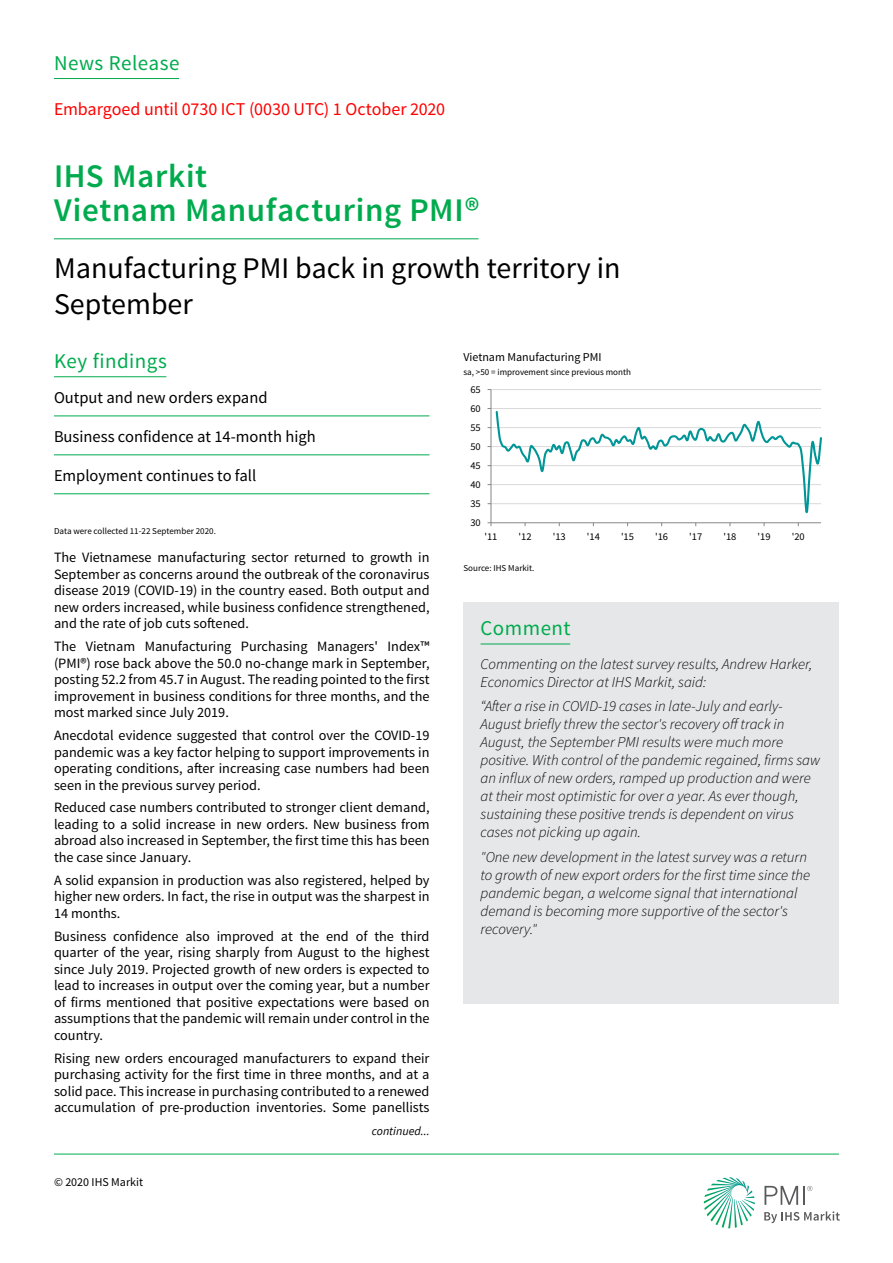
<style>
.page{position:relative;width:893px;height:1263px;background:#fff}
.page>*{position:absolute;margin:0;border:0;box-sizing:border-box;transform-origin:0 0}
.t1{font:600 33px/34.5px "Source Sans Pro";letter-spacing:.02em;color:#00ab4e}
.t2{font:30px/36px "Source Sans Pro";color:#000}
.t3{font:21px "Source Sans Pro";letter-spacing:.025em;color:#00ab4e}
.t4{font:18px "Source Sans Pro";letter-spacing:-.005em;color:#f00}
.t5{font:16.5px "Source Sans Pro";color:#000}
.t6{font:italic 300 15px/18px "Source Sans Pro";color:#000}
.t7{font:14.25px/16.5px "Source Sans Pro";color:#000;text-align:justify}
.t8{font:12px "Source Sans Pro";color:#000}
.t9{font:italic 12px "Source Sans Pro";color:#000}
.t10{font:10.35px "Source Sans Pro";letter-spacing:-.005em;color:#000}
.t11{font:9px "Source Sans Pro";color:#000}
</style>
<div class="page">
<svg style="left:704px;top:1177px;width:51px;height:51px"></svg>
<svg style="left:764px;top:1211px;width:76px;height:12px"></svg>
<svg style="left:764px;top:1186px;width:48px;height:19px"></svg>
<hr style="left:54px;top:1154px;width:785px;height:1px;background:#00ab4e">
<hr style="left:491px;top:389px;width:330px;height:1px;background:#d9d9d9">
<hr style="left:491px;top:390px;width:1px;height:133px;background:#868686">
<hr style="left:491px;top:522px;width:330px;height:1px;background:#868686">
<svg style="left:488px;top:522px;width:4px;height:4px"></svg>
<svg style="left:488px;top:408px;width:334px;height:105px"></svg>
<hr style="left:54px;top:376px;width:112px;height:1px;background:#00ab4e">
<hr style="left:54px;top:78px;width:125px;height:1px;background:#00ab4e">
<hr style="left:54px;top:238px;width:424px;height:1px;background:#00ab4e">
<hr style="left:54px;top:416px;width:375px;height:1px;background:#00ab4e">
<hr style="left:54px;top:455px;width:375px;height:1px;background:#00ab4e">
<hr style="left:54px;top:493px;width:375px;height:1px;background:#00ab4e">
<div style="left:463px;top:602px;width:376px;height:56px;background:#e6e7e8"></div>
<hr style="left:480px;top:644px;width:90px;height:1px;background:#00ab4e">
<div style="left:463px;top:658px;width:376px;height:345px;background:#e6e7e8"></div>
<h3 class="t3" style="left:54px;top:50px;width:127px">News Release</h3>
<p class="t4" style="left:54px;top:98px;width:393px">Embargoed until 0730 ICT (0030 UTC) 1 October 2020</p>
<h1 class="t1" style="left:54px;top:160px;width:427px">IHS Markit<br>Vietnam Manufacturing PMI®</h1>
<h2 class="t2" style="left:54px;top:250px;width:568px">Manufacturing PMI back in growth territory in<br>September</h2>
<h3 class="t3" style="left:54px;top:348px;width:114px">Key findings</h3>
<p class="t8" style="left:463px;top:350px;width:140px">Vietnam Manufacturing PMI</p>
<p class="t11" style="left:463px;top:366px;width:169px">sa, &gt;50 = improvement since previous month</p>
<p class="t5" style="left:54px;top:387px;width:215px">Output and new orders expand</p>
<p class="t5" style="left:54px;top:426px;width:263px">Business confidence at 14-month high</p>
<p class="t5" style="left:54px;top:465px;width:204px">Employment continues to fall</p>
<p class="t11" style="left:54px;top:525px;width:163px">Data were collected 11-22 September 2020.</p>
<p class="t7" style="left:54px;top:549px;width:377px">The Vietnamese manufacturing sector returned to growth in September as concerns around the outbreak of the coronavirus disease 2019 (COVID-19) in the country eased. Both output and new orders increased, while business confidence strengthened, and the rate of job cuts softened.</p>
<p class="t7" style="left:54px;top:638px;width:377px">The Vietnam Manufacturing Purchasing Managers' Index™ (PMI®) rose back above the 50.0 no-change mark in September, posting 52.2 from 45.7 in August. The reading pointed to the first improvement in business conditions for three months, and the most marked since July 2019.</p>
<p class="t7" style="left:54px;top:727px;width:377px">Anecdotal evidence suggested that control over the COVID-19 pandemic was a key factor helping to support improvements in operating conditions, after increasing case numbers had been seen in the previous survey period.</p>
<p class="t7" style="left:54px;top:800px;width:377px">Reduced case numbers contributed to stronger client demand, leading to a solid increase in new orders. New business from abroad also increased in September, the first time this has been the case since January.</p>
<p class="t7" style="left:54px;top:872px;width:377px">A solid expansion in production was also registered, helped by higher new orders. In fact, the rise in output was the sharpest in 14 months.</p>
<p class="t7" style="left:54px;top:928px;width:377px">Business confidence also improved at the end of the third quarter of the year, rising sharply from August to the highest since July 2019. Projected growth of new orders is expected to lead to increases in output over the coming year, but a number of firms mentioned that positive expectations were based on assumptions that the pandemic will remain under control in the country.</p>
<p class="t7" style="left:54px;top:1050px;width:377px">Rising new orders encouraged manufacturers to expand their purchasing activity for the first time in three months, and at a solid pace. This increase in purchasing contributed to a renewed accumulation of pre-production inventories. Some panellists</p>
<p class="t8" style="left:54px;top:1175px;width:91px">© 2020 IHS Markit</p>
<p class="t9" style="left:372px;top:1123px;width:59px">continued...</p>
<p class="t10" style="left:470px;top:383px;width:12px">65</p>
<p class="t10" style="left:470px;top:402px;width:12px">60</p>
<p class="t10" style="left:470px;top:421px;width:12px">55</p>
<p class="t10" style="left:470px;top:440px;width:12px">50</p>
<p class="t10" style="left:470px;top:459px;width:12px">45</p>
<p class="t10" style="left:470px;top:478px;width:12px">40</p>
<p class="t10" style="left:470px;top:497px;width:12px">35</p>
<p class="t10" style="left:470px;top:516px;width:12px">30</p>
<p class="t10" style="left:484px;top:530px;width:15px">'11</p>
<p class="t10" style="left:519px;top:530px;width:15px">'12</p>
<p class="t10" style="left:553px;top:530px;width:15px">'13</p>
<p class="t10" style="left:587px;top:530px;width:15px">'14</p>
<p class="t10" style="left:621px;top:530px;width:15px">'15</p>
<p class="t10" style="left:655px;top:530px;width:15px">'16</p>
<p class="t10" style="left:689px;top:530px;width:15px">'17</p>
<p class="t10" style="left:723px;top:530px;width:15px">'18</p>
<p class="t10" style="left:757px;top:530px;width:15px">'19</p>
<p class="t10" style="left:792px;top:530px;width:15px">'20</p>
<p class="t11" style="left:463px;top:562px;width:73px">Source: IHS Markit.</p>
<h3 class="t3" style="left:480px;top:615px;width:92px">Comment</h3>
<p class="t6" style="left:480px;top:655px;width:333px">Commenting on the latest survey results, Andrew Harker,<br>Economics Director at IHS Markit, said:</p>
<p class="t6" style="left:480px;top:697px;width:341px">“After a rise in COVID-19 cases in late-July and early-August briefly threw the sector's recovery off track in August, the September PMI results were much more positive. With control of the pandemic regained, firms saw an influx of new orders, ramped up production and were at their most optimistic for over a year. As ever though, sustaining these positive trends is dependent on virus cases not picking up again.</p>
<p class="t6" style="left:480px;top:848px;width:331px">"One new development in the latest survey was a return to growth of new export orders for the first time since the pandemic began, a welcome signal that international demand is becoming more supportive of the sector's recovery."</p>
</div>
